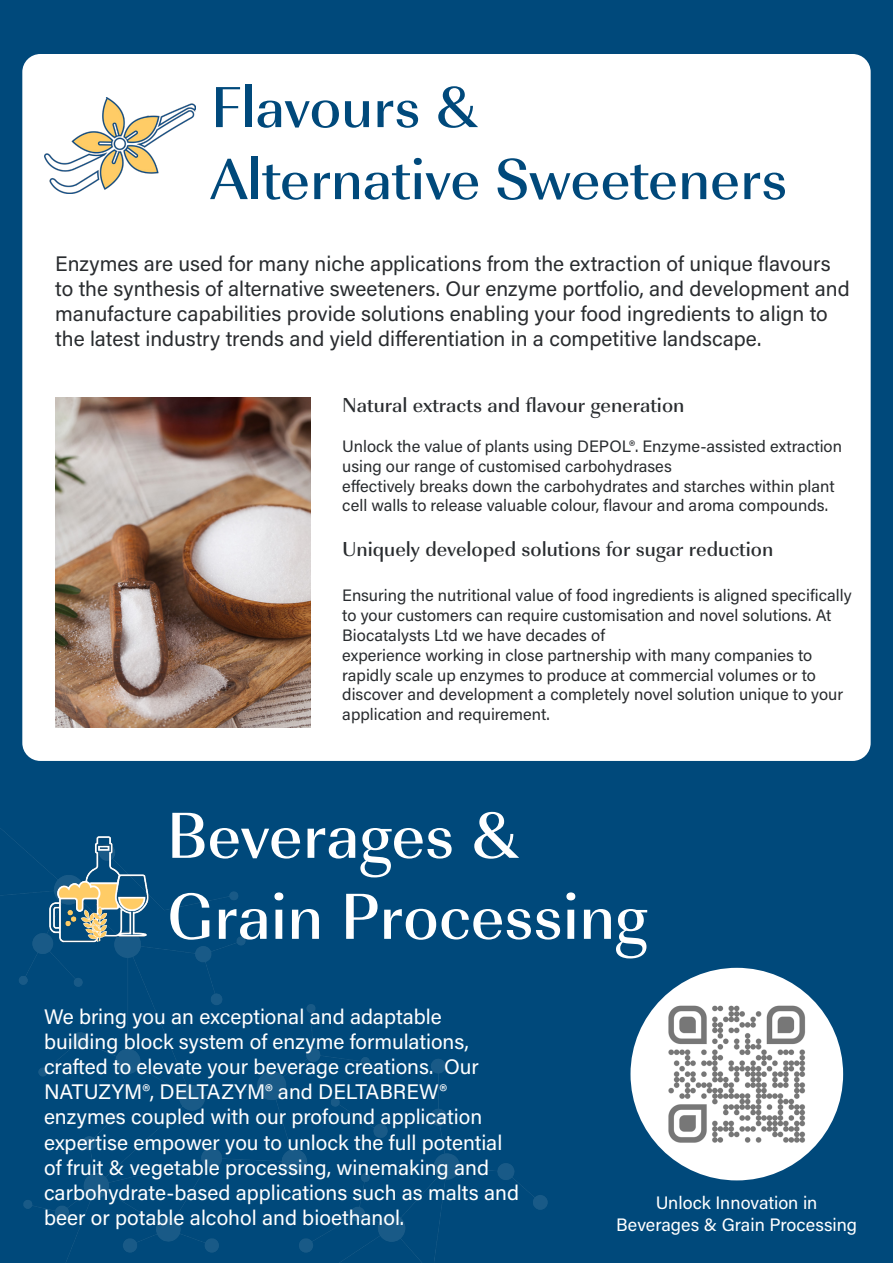
<style>
.page{position:relative;width:893px;height:1263px;background:#00497b}
.page>*{position:absolute;margin:0;border:0;box-sizing:border-box;transform-origin:0 0}
.t1{font:500 67.5px "Imperial URW";color:#fff}
.t2{font:500 60px "Imperial URW";color:#00497b}
.t3{font:21px/25.2px "Acumin Pro";color:#fff}
.t4{font:21px/25.2px "Acumin Pro";color:#292c2f}
.t5{font:500 21px "Imperial URW";color:#292c2f}
.t6{font:18px "Acumin Pro";color:#fff}
.t7{font:16.5px/19.8px "Acumin Pro";color:#292c2f}
</style>
<div class="page">
<div style="left:22px;top:54px;width:849px;height:707px;background:#fff;border-radius:18px"></div>
<img style="left:0;top:828px;width:548px;height:435px">
<img style="left:55px;top:398px;width:255px;height:329px">
<img style="left:44px;top:97px;width:152px;height:96px">
<img style="left:44px;top:828px;width:109px;height:114px">
<div style="left:630px;top:968px;width:213px;height:212px;background:#fff;border-radius:50%"></div>
<img style="left:668px;top:1005px;width:138px;height:138px">
<p class="t2" style="left:210px;top:62px;width:269px">Flavours &amp;</p>
<p class="t2" style="left:210px;top:134px;width:578px">Alternative Sweeteners</p>
<p class="t4" style="left:55px;top:250px;width:796px">Enzymes are used for many niche applications from the extraction of unique flavours to the synthesis of alternative sweeteners. Our enzyme portfolio, and development and manufacture capabilities provide solutions enabling your food ingredients to align to the latest industry trends and yield differentiation in a competitive landscape.</p>
<p class="t5" style="left:342px;top:390px;width:344px">Natural extracts and flavour generation</p>
<p class="t7" style="left:342px;top:436px;width:501px">Unlock the value of plants using DEPOL®. Enzyme-assisted extraction using our range of customised carbohydrases</p>
<p class="t7" style="left:342px;top:475px;width:494px">effectively breaks down the carbohydrates and starches within plant cell walls to release valuable colour, flavour and aroma compounds.</p>
<p class="t5" style="left:342px;top:534px;width:432px">Uniquely developed solutions for sugar reduction</p>
<p class="t7" style="left:342px;top:585px;width:511px">Ensuring the nutritional value of food ingredients is aligned specifically to your customers can require customisation and novel solutions. At<br>Biocatalysts Ltd we have decades of</p>
<p class="t7" style="left:342px;top:644px;width:502px">experience working in close partnership with many companies to rapidly scale up enzymes to produce at commercial volumes or to discover and development a completely novel solution unique to your application and requirement.</p>
<p class="t1" style="left:166px;top:785px;width:355px">Beverages &amp;</p>
<p class="t1" style="left:166px;top:866px;width:483px">Grain Processing</p>
<p class="t3" style="left:44px;top:1003px;width:399px">We bring you an exceptional and adaptable</p>
<p class="t3" style="left:44px;top:1028px;width:436px">building block system of enzyme formulations, crafted to elevate your beverage creations. Our<br>NATUZYM®, DELTAZYM® and DELTABREW®</p>
<p class="t3" style="left:44px;top:1103px;width:476px">enzymes coupled with our profound application expertise empower you to unlock the full potential of fruit &amp; vegetable processing, winemaking and carbohydrate-based applications such as malts and beer or potable alcohol and bioethanol.</p>
<p class="t6" style="left:656px;top:1190px;width:163px">Unlock Innovation in</p>
<p class="t6" style="left:616px;top:1212px;width:243px">Beverages &amp; Grain Processing</p>
</div>
